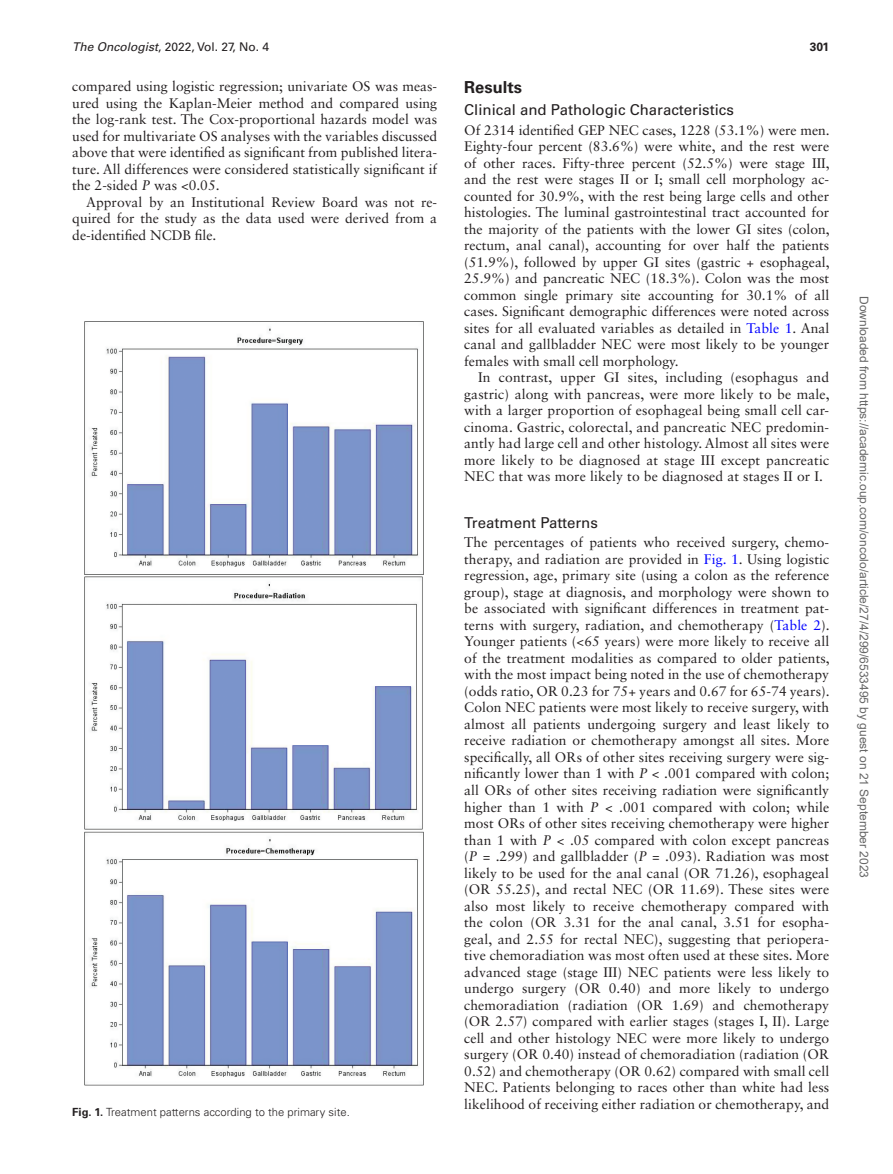
<style>
.page{position:relative;width:893px;height:1174px;background:#fff}
.page>*{position:absolute;margin:0;border:0;box-sizing:border-box;transform-origin:0 0}
.t1{font:700 16.5px "Univers LT Std";color:#231f20}
.t2{font:15px "Univers LT Std";color:#231f20}
.t3{font:13.8px/16.5px "Sabon LT Std";color:#231f20;text-align:justify}
.t4{font:12px "Arial";color:#666}
.t5{font:12px "Univers LT Std";color:#231f20}
.t6{font:700 12px "Univers LT Std";color:#231f20}
.t7{font:300 11.25px "Univers LT Std";color:#231f20}
.s1{font-style:italic}
.s2{color:#00f}
.s3{font-weight:700}
</style>
<div class="page">
<img style="left:84px;top:321px;width:340px;height:765px">
<p class="t5" style="left:72px;top:40px;width:199px"><span class="s1">The Oncologist</span>, 2022, Vol. 27, No. 4</p>
<p class="t6" style="left:810px;top:40px;width:21px">301</p>
<p class="t3" style="left:72px;top:78px;width:366px">compared using logistic regression; univariate OS was meas&shy;ured using the Kaplan-Meier method and compared using the log-rank test. The Cox-proportional hazards model was used for multivariate OS analyses with the variables discussed above that were identified as significant from published litera&shy;ture. All differences were considered statistically significant if the 2-sided <span class="s1">P</span> was &lt;0.05.</p>
<p class="t3" style="left:72px;top:194px;width:366px;text-indent:14px">Approval by an Institutional Review Board was not re&shy;quired for the study as the data used were derived from a de-identified NCDB file.</p>
<p class="t1" style="left:464px;top:77px;width:59px">Results</p>
<p class="t2" style="left:464px;top:101px;width:271px">Clinical and Pathologic Characteristics</p>
<p class="t3" style="left:464px;top:122px;width:367px">Of 2314 identified GEP NEC cases, 1228 (53.1%) were men.<br>Eighty-four percent (83.6%) were white, and the rest were of other races. Fifty-three percent (52.5%) were stage III, and the rest were stages II or I; small cell morphology ac&shy;counted for 30.9%, with the rest being large cells and other histologies. The luminal gastrointestinal tract accounted for the majority of the patients with the lower GI sites (colon, rectum, anal canal), accounting for over half the patients (51.9%), followed by upper GI sites (gastric + esophageal, 25.9%) and pancreatic NEC (18.3%). Colon was the most common single primary site accounting for 30.1% of all cases. Significant demographic differences were noted across sites for all evaluated variables as detailed in <span class="s2">Table 1</span>. Anal canal and gallbladder NEC were most likely to be younger females with small cell morphology.</p>
<p class="t3" style="left:464px;top:369px;width:367px;text-indent:14px">In contrast, upper GI sites, including (esophagus and gastric) along with pancreas, were more likely to be male, with a larger proportion of esophageal being small cell car&shy;cinoma. Gastric, colorectal, and pancreatic NEC predomin&shy;antly had large cell and other histology. Almost all sites were more likely to be diagnosed at stage III except pancreatic NEC that was more likely to be diagnosed at stages II or I.</p>
<p class="t2" style="left:464px;top:514px;width:135px">Treatment Patterns</p>
<p class="t3" style="left:464px;top:534px;width:367px">The percentages of patients who received surgery, chemo&shy;therapy, and radiation are provided in <span class="s2">Fig. 1</span>. Using logistic regression, age, primary site (using a colon as the reference group), stage at diagnosis, and morphology were shown to be associated with significant differences in treatment pat&shy;terns with surgery, radiation, and chemotherapy (<span class="s2">Table 2</span>).<br>Younger patients (&lt;65 years) were more likely to receive all of the treatment modalities as compared to older patients, with the most impact being noted in the use of chemotherapy (odds ratio, OR 0.23 for 75+ years and 0.67 for 65-74 years).<br>Colon NEC patients were most likely to receive surgery, with almost all patients undergoing surgery and least likely to receive radiation or chemotherapy amongst all sites. More specifically, all ORs of other sites receiving surgery were sig&shy;nificantly lower than 1 with <span class="s1">P</span> &lt; .001 compared with colon; all ORs of other sites receiving radiation were significantly higher than 1 with <span class="s1">P</span> &lt; .001 compared with colon; while most ORs of other sites receiving chemotherapy were higher than 1 with <span class="s1">P</span> &lt; .05 compared with colon except pancreas (<span class="s1">P</span> = .299) and gallbladder (<span class="s1">P</span> = .093). Radiation was most likely to be used for the anal canal (OR 71.26), esophageal (OR 55.25), and rectal NEC (OR 11.69). These sites were also most likely to receive chemotherapy compared with the colon (OR 3.31 for the anal canal, 3.51 for esopha&shy;geal, and 2.55 for rectal NEC), suggesting that periopera&shy;tive chemoradiation was most often used at these sites. More advanced stage (stage III) NEC patients were less likely to undergo surgery (OR 0.40) and more likely to undergo chemoradiation (radiation (OR 1.69) and chemotherapy (OR 2.57) compared with earlier stages (stages I, II). Large cell and other histology NEC were more likely to undergo surgery (OR 0.40) instead of chemoradiation (radiation (OR 0.52) and chemotherapy (OR 0.62) compared with small cell NEC. Patients belonging to races other than white had less likelihood of receiving either radiation or chemotherapy, and</p>
<p class="t7" style="left:72px;top:1105px;width:279px"><span class="s3">Fig. 1.</span> Treatment patterns according to the primary site.</p>
<p class="t4" style="left:868px;top:296px;width:583px;rotate:90deg">Downloaded from https://academic.oup.com/oncolo/article/27/4/299/6533495 by guest on 21 September 2023</p>
</div>
